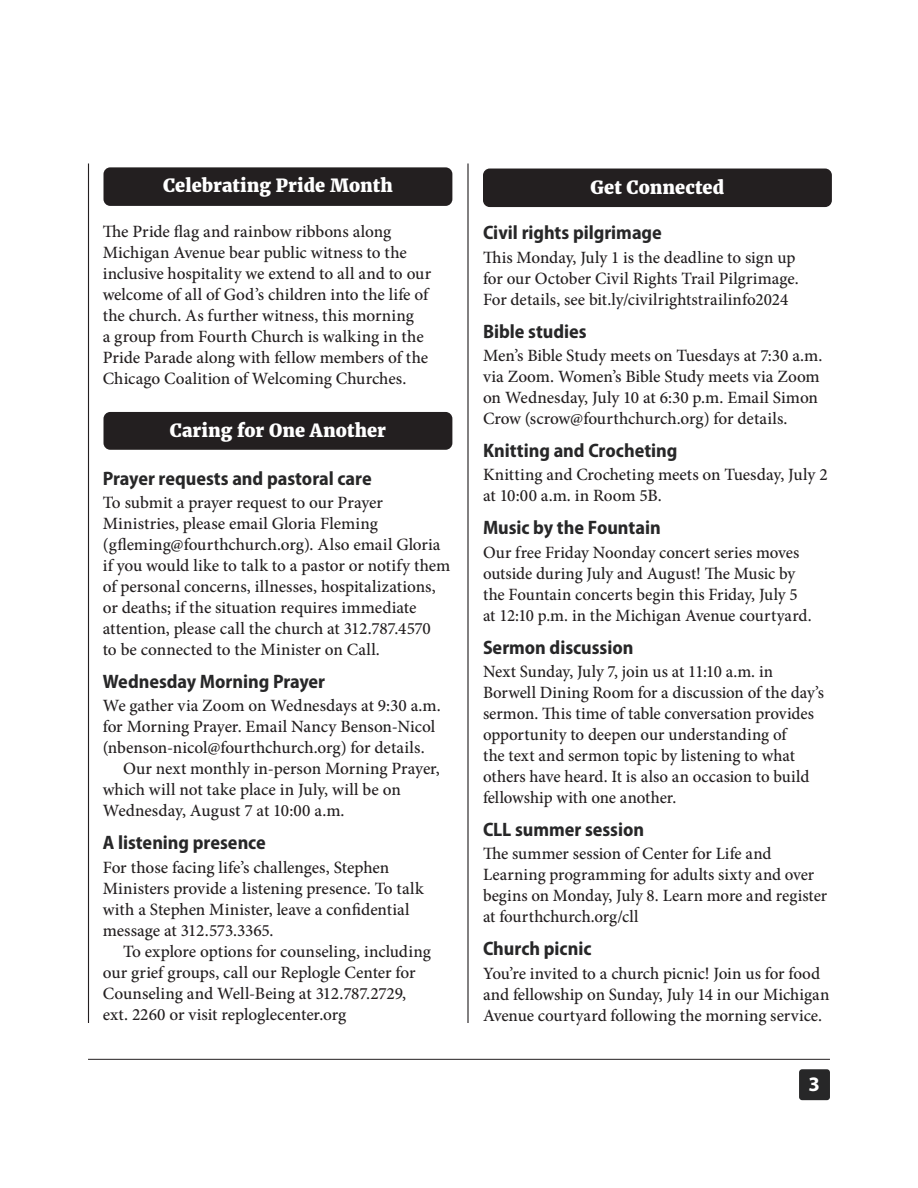
<style>
.page{position:relative;width:918px;height:1188px;background:#fff}
.page>*{position:absolute;margin:0;border:0;box-sizing:border-box;transform-origin:0 0}
.t1{font:700 20.7px "Myriad Pro";color:#fff}
.t2{font:700 semi-condensed 19.5px "Myriad Pro";color:#272728}
.t3{font:800 18px "Merriweather";color:#fff}
.t4{font:500 17.25px/21px "Minion Pro";color:#231f20}
</style>
<div class="page">
<hr style="left:467px;top:164px;width:2px;height:859px;background:#231f20">
<hr style="left:88px;top:164px;width:1px;height:859px;background:#231f20">
<div style="left:483px;top:169px;width:349px;height:38px;background:#231f20;border-radius:7px"></div>
<div style="left:104px;top:412px;width:348px;height:38px;background:#231f20;border-radius:7px"></div>
<div style="left:799px;top:1069px;width:31px;height:31px;background:#272728;border-radius:3px"></div>
<hr style="left:88px;top:1059px;width:742px;height:1px;background:#231f20">
<div style="left:104px;top:167px;width:348px;height:39px;background:#231f20;border-radius:7px"></div>
<p class="t3" style="left:163px;top:175px;width:231px">Celebrating Pride Month</p>
<p class="t4" style="left:103px;top:221px;width:290px">The Pride flag and rainbow ribbons along</p>
<p class="t4" style="left:103px;top:242px;width:330px">Michigan Avenue bear public witness to the inclusive hospitality we extend to all and to our welcome of all of God’s children into the life of the church. As further witness, this morning<br>a group from Fourth Church is walking in the Pride Parade along with fellow members of the Chicago Coalition of Welcoming Churches.</p>
<p class="t3" style="left:170px;top:419px;width:218px">Caring for One Another</p>
<p class="t2" style="left:103px;top:467px;width:271px">Prayer requests and pastoral care</p>
<p class="t4" style="left:103px;top:492px;width:349px">To submit a prayer request to our Prayer Ministries, please email Gloria Fleming (gfleming@fourthchurch.org). Also email Gloria if you would like to talk to a pastor or notify them of personal concerns, illnesses, hospitalizations, or deaths; if the situation requires immediate attention, please call the church at 312.787.4570<br>to be connected to the Minister on Call.</p>
<p class="t2" style="left:103px;top:670px;width:224px">Wednesday Morning Prayer</p>
<p class="t4" style="left:103px;top:695px;width:340px">We gather via Zoom on Wednesdays at 9:30 a.m. for Morning Prayer. Email Nancy Benson-Nicol (nbenson-nicol@fourthchurch.org) for details.</p>
<p class="t4" style="left:103px;top:758px;width:339px;text-indent:20px">Our next monthly in-person Morning Prayer, which will not take place in July, will be on<br>Wednesday, August 7 at 10:00 a.m.</p>
<p class="t2" style="left:103px;top:832px;width:165px">A listening presence</p>
<p class="t4" style="left:103px;top:857px;width:323px">For those facing life’s challenges, Stephen Ministers provide a listening presence. To talk with a Stephen Minister, leave a confidential message at 312.573.3365.</p>
<p class="t4" style="left:103px;top:941px;width:330px;text-indent:20px">To explore options for counseling, including our grief groups, call our Replogle Center for Counseling and Well-Being at 312.787.2729, ext. 2260 or visit reploglecenter.org</p>
<p class="t3" style="left:591px;top:176px;width:135px">Get Connected</p>
<p class="t2" style="left:483px;top:222px;width:180px">Civil rights pilgrimage</p>
<p class="t4" style="left:483px;top:247px;width:317px">This Monday, July 1 is the deadline to sign up for our October Civil Rights Trail Pilgrimage.<br>For details, see bit.ly/civilrightstrailinfo2024</p>
<p class="t2" style="left:483px;top:320px;width:105px">Bible studies</p>
<p class="t4" style="left:483px;top:345px;width:341px">Men’s Bible Study meets on Tuesdays at 7:30 a.m. via Zoom. Women’s Bible Study meets via Zoom on Wednesday, July 10 at 6:30 p.m. Email Simon Crow (scrow@fourthchurch.org) for details.</p>
<p class="t2" style="left:483px;top:440px;width:196px">Knitting and Crocheting</p>
<p class="t4" style="left:483px;top:464px;width:346px">Knitting and Crocheting meets on Tuesday, July 2 at 10:00 a.m. in Room 5B.</p>
<p class="t2" style="left:483px;top:517px;width:179px">Music by the Fountain</p>
<p class="t4" style="left:483px;top:542px;width:318px">Our free Friday Noonday concert series moves outside during July and August! The Music by</p>
<p class="t4" style="left:483px;top:584px;width:330px">the Fountain concerts begin this Friday, July 5 at 12:10 p.m. in the Michigan Avenue courtyard.</p>
<p class="t2" style="left:483px;top:636px;width:152px">Sermon discussion</p>
<p class="t4" style="left:483px;top:661px;width:343px">Next Sunday, July 7, join us at 11:10 a.m. in Borwell Dining Room for a discussion of the day’s sermon. This time of table conversation provides opportunity to deepen our understanding of<br>the text and sermon topic by listening to what others have heard. It is also an occasion to build fellowship with one another.</p>
<p class="t2" style="left:483px;top:819px;width:163px">CLL summer session</p>
<p class="t4" style="left:483px;top:843px;width:346px">The summer session of Center for Life and Learning programming for adults sixty and over begins on Monday, July 8. Learn more and register at fourthchurch.org/cll</p>
<p class="t2" style="left:483px;top:938px;width:110px">Church picnic</p>
<p class="t4" style="left:483px;top:963px;width:348px">You’re invited to a church picnic! Join us for food and fellowship on Sunday, July 14 in our Michigan<br>Avenue courtyard following the morning service.</p>
<p class="t1" style="left:808px;top:1070px;width:13px">3</p>
</div>
